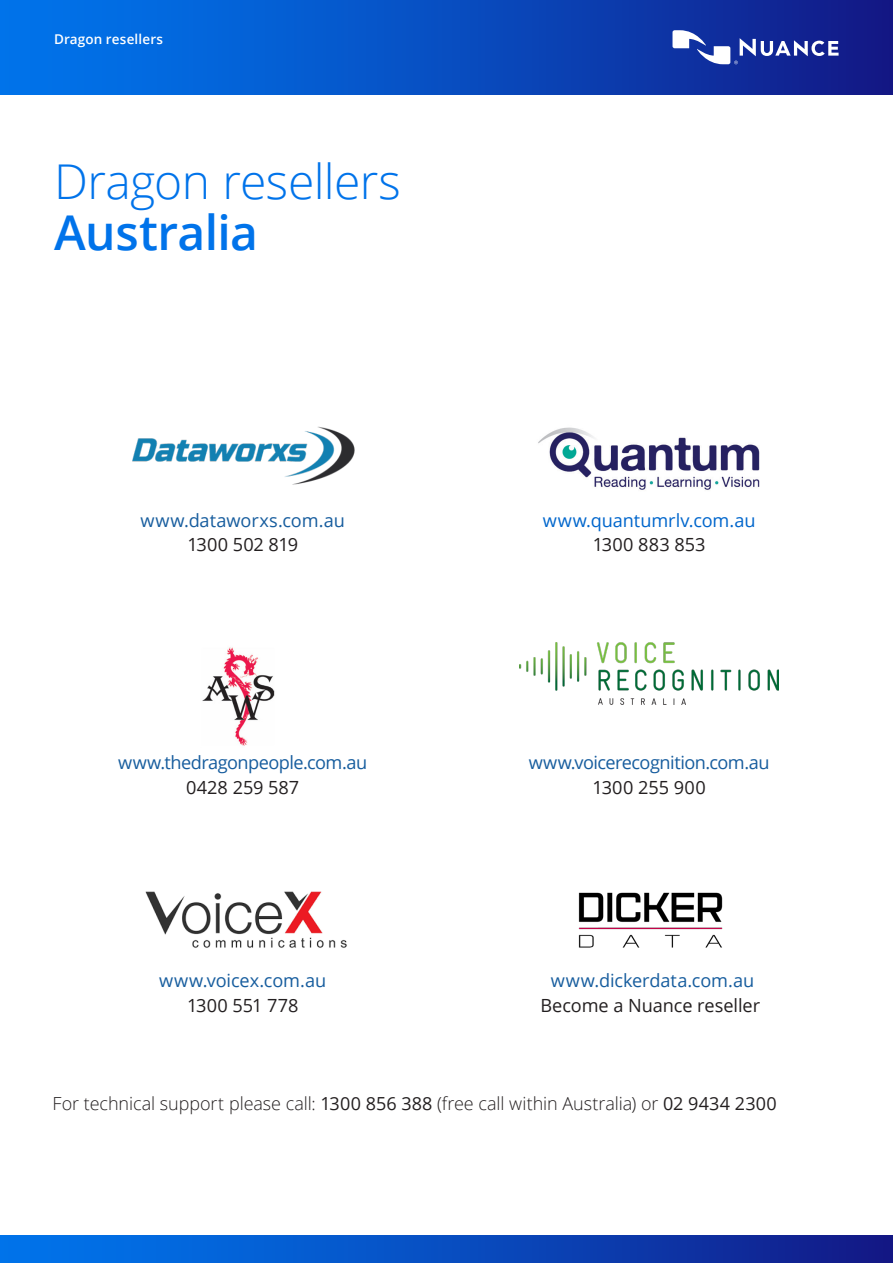
<style>
.page{position:relative;width:893px;height:1263px;background:#fff}
.page>*{position:absolute;margin:0;border:0;box-sizing:border-box;transform-origin:0 0}
.Headline_32_34{font:300 48px/51px "Open Sans";letter-spacing:-.01em;color:#0073ea}
.Front_B__Intro_Text{font:18.15px/24.8px "Open Sans";letter-spacing:-.005em;color:#175d9e;text-align:center}
.Front_B__Intro_Text-2{font:18.15px/24.8px "Open Sans";letter-spacing:-.03em;color:#175d9e;text-align:center}
.Front_B__Intro_Text-3{font:18.15px/24.8px "Open Sans";letter-spacing:-.025em;color:#175d9e;text-align:center}
.Front_B__Intro_Text-4{font:18.15px/24.8px "Open Sans";color:#06c;text-align:center}
.Intro_Text_12_14{font:300 18px "Open Sans";letter-spacing:-.005em;color:#231f20}
.Data_sheet_9_11{font:600 13.5px "Open Sans";letter-spacing:.01em;color:#fff}
.s1{font-weight:600}
.s2{color:#231f20}
.s3{font-weight:400}
</style>
<div class="page">
<div style="left:0;top:0;width:893px;height:94px;background:linear-gradient(to right,#007bf2,#121b89)"></div>
<svg style="left:672px;top:30px;width:167px;height:34px"></svg>
<div style="left:0;top:1236px;width:893px;height:27px;background:linear-gradient(to right,#007bf2,#121b89)"></div>
<img style="left:132px;top:426px;width:223px;height:59px">
<img style="left:538px;top:427px;width:222px;height:63px">
<img style="left:202px;top:647px;width:73px;height:99px">
<img style="left:519px;top:642px;width:260px;height:62px">
<img style="left:145px;top:891px;width:202px;height:57px">
<img style="left:578px;top:892px;width:145px;height:56px">
<p class="Data_sheet_9_11" style="left:54px;top:30px;width:111px">Dragon resellers</p>
<p class="Headline_32_34" style="left:54px;top:155px;width:348px">Dragon resellers<br><span class="s1">Australia</span></p>
<p class="Front_B__Intro_Text" style="left:141px;top:507px;width:206px">www.dataworxs.com.au<br><span class="s2">1300 502 819</span></p>
<p class="Front_B__Intro_Text-4" style="left:543px;top:507px;width:214px">www.quantumrlv.com.au<br><span class="s2">1300 883 853</span></p>
<p class="Front_B__Intro_Text-3" style="left:118px;top:749px;width:250px">www.thedragonpeople.com.au<br><span class="s2">0428 259 587</span></p>
<p class="Front_B__Intro_Text-2" style="left:529px;top:749px;width:242px">www.voicerecognition.com.au<br><span class="s2">1300 255 900</span></p>
<p class="Front_B__Intro_Text" style="left:159px;top:968px;width:169px">www.voicex.com.au<br><span class="s2">1300 551 778</span></p>
<p class="Front_B__Intro_Text" style="left:540px;top:968px;width:221px">www.dickerdata.com.au<br><span class="s2">Become a Nuance reseller</span></p>
<p class="Intro_Text_12_14" style="left:52px;top:1091px;width:726px">For technical support please call: <span class="s3">1300 856 388</span> (free call within Australia) or <span class="s3">02 9434 2300</span></p>
</div>
